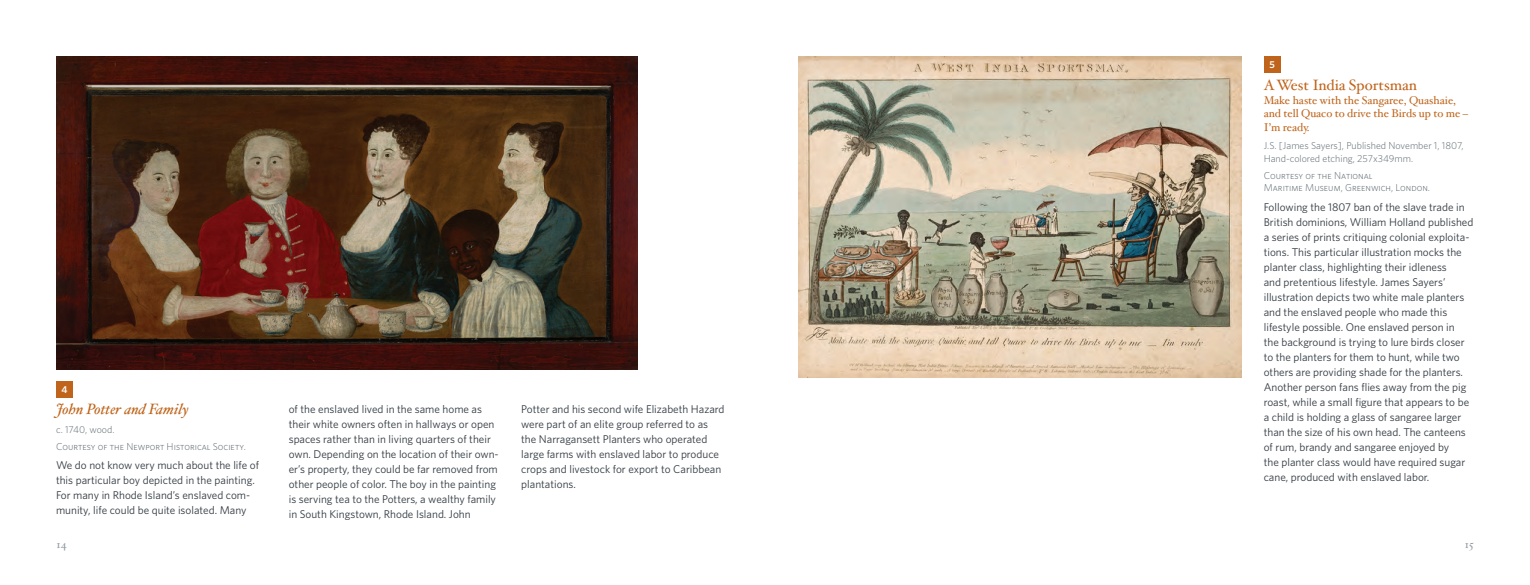
<style>
.page{position:relative;width:1530px;height:585px;background:#fff}
.page>*{position:absolute;margin:0;border:0;box-sizing:border-box;transform-origin:0 0}
.caption_header{font:15px "Hoefler Text";color:#bf641a}
.caption_header-2{font:italic 15px "Hoefler Text";color:#bf641a}
.t1{font:11.25px/15px "Whitney HTF";color:#313940}
.caption_header-3{font:11.25px/13.8px "Hoefler Text";color:#bf641a}
.t2{font:11.25px "Hoefler Text";color:#8f9aa0}
.caption_credit{font:10px/12.5px "Whitney HTF Light SC";color:#59656b}
.caption_label{font:300 10px/12.5px "Whitney HTF";color:#59656b}
.number{font:600 10px "Whitney HTF";color:#fff}
</style>
<div class="page">
<img style="left:799px;top:56px;width:442px;height:322px">
<div style="left:1264px;top:56px;width:17px;height:17px;background:#bf641a"></div>
<img style="left:56px;top:56px;width:582px;height:314px">
<div style="left:56px;top:381px;width:17px;height:17px;background:#bf641a"></div>
<p class="number" style="left:61px;top:383px;width:7px">4</p>
<p class="caption_header-2" style="left:56px;top:401px;width:134px">John Potter and Family</p>
<p class="caption_label" style="left:56px;top:423px;width:60px">c. 1740, wood.</p>
<p class="caption_credit" style="left:56px;top:440px;width:191px">Courtesy of the Newport Historical Society.</p>
<p class="t1" style="left:56px;top:457px;width:205px">We do not know very much about the life of this particular boy depicted in the painting.<br>For many in Rhode Island’s enslaved com&shy;munity, life could be quite isolated. Many</p>
<p class="t1" style="left:289px;top:401px;width:212px">of the enslaved lived in the same home as their white owners often in hallways or open spaces rather than in living quarters of their own. Depending on the location of their own&shy;er’s property, they could be far removed from other people of color. The boy in the painting is serving tea to the Potters, a wealthy family in South Kingstown, Rhode Island. John</p>
<p class="t1" style="left:521px;top:401px;width:205px">Potter and his second wife Elizabeth Hazard were part of an elite group referred to as the Narragansett Planters who operated large farms with enslaved labor to produce crops and livestock for export to Caribbean plantations.</p>
<p class="number" style="left:1269px;top:59px;width:7px">5</p>
<p class="caption_header" style="left:1264px;top:76px;width:155px">A West India Sportsman</p>
<p class="caption_header-3" style="left:1264px;top:93px;width:206px">Make haste with the Sangaree, Quashaie, and tell Quaco to drive the Birds up to me –<br>I’m ready.</p>
<p class="caption_label" style="left:1264px;top:139px;width:201px">J.S. [James Sayers], Published November 1, 1807,<br>Hand-colored etching, 257x349mm.</p>
<p class="caption_credit" style="left:1264px;top:169px;width:168px">Courtesy of the National<br>Maritime Museum, Greenwich, London.</p>
<p class="t1" style="left:1264px;top:199px;width:211px">Following the 1807 ban of the slave trade in British dominions, William Holland published a series of prints critiquing colonial exploita&shy;tions. This particular illustration mocks the planter class, highlighting their idleness<br>and pretentious lifestyle. James Sayers’ illustration depicts two white male planters and the enslaved people who made this lifestyle possible. One enslaved person in<br>the background is trying to lure birds closer to the planters for them to hunt, while two others are providing shade for the planters.<br>Another person fans flies away from the pig roast, while a small figure that appears to be a child is holding a glass of sangaree larger than the size of his own head. The canteens of rum, brandy and sangaree enjoyed by<br>the planter class would have required sugar cane, produced with enslaved labor.</p>
<p class="t2" style="left:56px;top:538px;width:12px">14</p>
<p class="t2" style="left:1465px;top:538px;width:10px">15</p>
</div>
